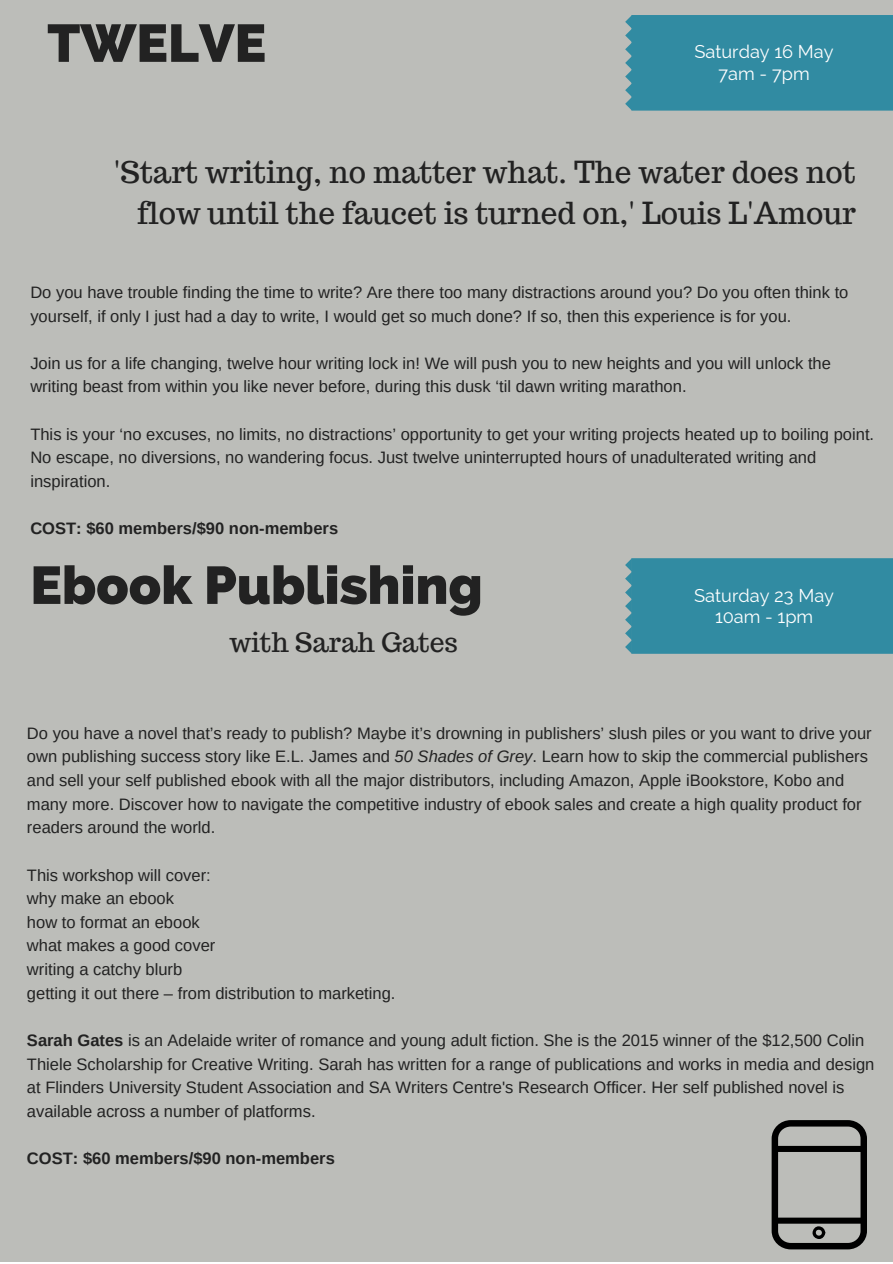
<style>
.page{position:relative;width:893px;height:1264px;background:#fff}
.page>*{position:absolute;margin:0;border:0;box-sizing:border-box;transform-origin:0 0}
.t1{font:800 52.95px "Raleway";color:#222}
.t2{font:29.7px/40.5px "Trocchi";color:#222;text-align:right}
.t3{font:26.4px "Trocchi";color:#222}
.t4{font:18.15px/21.3px "Raleway";color:#fff;text-align:center}
.t5{font:16.5px/23.5px "Arimo";color:#222}
.t6{font:700 16.5px "Arimo";color:#222}
.s1{font-style:italic}
.s2{font-weight:700}
</style>
<div class="page">
<div style="left:0;top:0;width:892px;height:1261px;background:#bcbdb9"></div>
<div style="left:625px;top:15px;width:267px;height:95px;background:#318ba2"></div>
<div style="left:625px;top:558px;width:267px;height:95px;background:#318ba2"></div>
<svg style="left:771px;top:1120px;width:96px;height:129px"></svg>
<h1 class="t1" style="left:47px;top:12px;width:220px">TWELVE</h1>
<p class="t4" style="left:694px;top:41px;width:141px">Saturday 16 May<br>7am - 7pm</p>
<h2 class="t2" style="left:114px;top:152px;width:743px">'Start writing, no matter what. The water does not flow until the faucet is turned on,' Louis L'Amour</h2>
<p class="t5" style="left:30px;top:280px;width:819px">Do you have trouble finding the time to write? Are there too many distractions around you? Do you often think to yourself, if only I just had a day to write, I would get so much done? If so, then this experience is for you.</p>
<p class="t5" style="left:30px;top:351px;width:802px">Join us for a life changing, twelve hour writing lock in! We will push you to new heights and you will unlock the writing beast from within you like never before, during this dusk ‘til dawn writing marathon.</p>
<p class="t5" style="left:30px;top:422px;width:845px">This is your ‘no excuses, no limits, no distractions’ opportunity to get your writing projects heated up to boiling point.<br>No escape, no diversions, no wandering focus. Just twelve uninterrupted hours of unadulterated writing and inspiration.</p>
<p class="t6" style="left:30px;top:519px;width:309px">COST: $60 members/$90 non--members</p>
<h1 class="t1" style="left:30px;top:554px;width:454px">Ebook Publishing</h1>
<h3 class="t3" style="left:229px;top:625px;width:230px">with Sarah Gates</h3>
<p class="t4" style="left:694px;top:584px;width:141px">Saturday 23 May<br>10am - 1pm</p>
<p class="t5" style="left:27px;top:721px;width:846px">Do you have a novel that’s ready to publish? Maybe it’s drowning in publishers’ slush piles or you want to drive your own publishing success story like E.L. James and <span class="s1">50 Shades of Grey</span>. Learn how to skip the commercial publishers and sell your self published ebook with all the major distributors, including Amazon, Apple iBookstore, Kobo and many more. Discover how to navigate the competitive industry of ebook sales and create a high quality product for readers around the world.</p>
<p class="t5" style="left:27px;top:863px;width:370px">This workshop will cover:<br>why make an ebook<br>how to format an ebook<br>what makes a good cover<br>writing a catchy blurb<br>getting it out there – from distribution to marketing.</p>
<p class="t5" style="left:27px;top:1028px;width:849px"><span class="s2">Sarah Gates</span> is an Adelaide writer of romance and young adult fiction. She is the 2015 winner of the $12,500 Colin Thiele Scholarship for Creative Writing. Sarah has written for a range of publications and works in media and design at Flinders University Student Association and SA Writers Centre's Research Officer. Her self published novel is available across a number of platforms.</p>
<p class="t6" style="left:27px;top:1148px;width:309px">COST: $60 members/$90 non--members</p>
</div>
